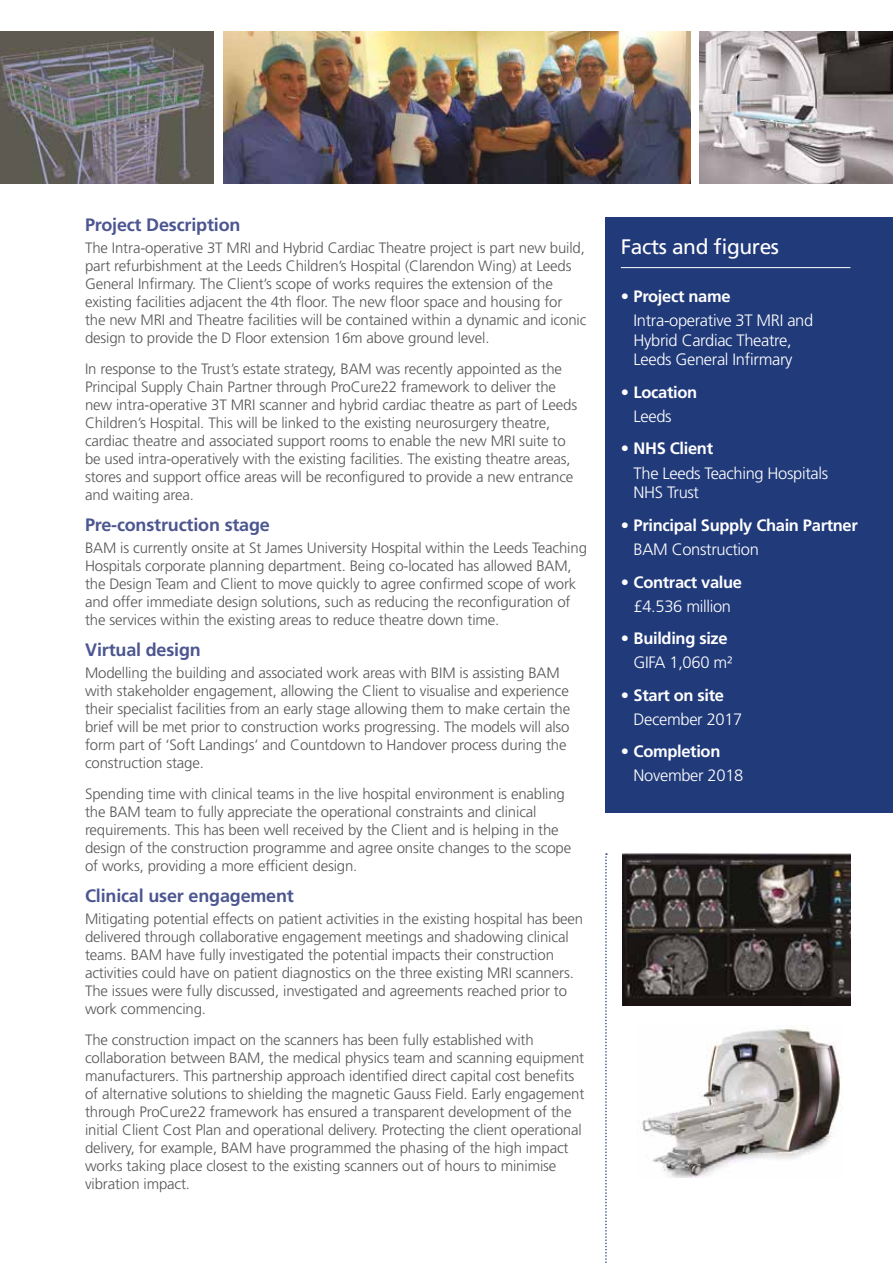
<style>
.page{position:relative;width:893px;height:1263px;background:#fff}
.page>*{position:absolute;margin:0;border:0;box-sizing:border-box;transform-origin:0 0}
.t1{font:21px "Frutiger";letter-spacing:-.02em;color:#fff}
.Sub_Heading{font:700 18px "Frutiger";letter-spacing:-.01em;color:#4c5690}
.t2{font:300 16.5px/19.8px "Frutiger";letter-spacing:-.02em;color:#fff}
.t3{font:700 16.5px "Frutiger";letter-spacing:-.02em;color:#fff}
.Body_Copy{font:300 15px/18px "Frutiger";letter-spacing:-.01em;color:#575756}
</style>
<div class="page">
<div style="left:606px;top:217px;width:287px;height:595px;background:#213a7a"></div>
<hr style="left:621px;top:267px;width:229px;height:1px;background:#fff">
<svg style="left:605px;top:853px;width:2px;height:410px"></svg>
<img style="left:224px;top:31px;width:466px;height:152px">
<img style="left:622px;top:853px;width:228px;height:152px">
<img style="left:0;top:31px;width:214px;height:152px">
<img style="left:640px;top:1026px;width:201px;height:152px">
<img style="left:700px;top:31px;width:193px;height:152px">
<p class="Sub_Heading" style="left:85px;top:214px;width:157px">Project Description</p>
<p class="Body_Copy" style="left:85px;top:239px;width:503px">The Intra-operative 3T MRI and Hybrid Cardiac Theatre project is part new build, part refurbishment at the Leeds Children’s Hospital (Clarendon Wing) at Leeds General Infirmary. The Client’s scope of works requires the extension of the existing facilities adjacent the 4th floor. The new floor space and housing for the new MRI and Theatre facilities will be contained within a dynamic and iconic design to provide the D Floor extension 16m above ground level.</p>
<p class="Body_Copy" style="left:85px;top:360px;width:494px">In response to the Trust’s estate strategy, BAM was recently appointed as the Principal Supply Chain Partner through ProCure22 framework to deliver the new intra-operative 3T MRI scanner and hybrid cardiac theatre as part of Leeds Children’s Hospital. This will be linked to the existing neurosurgery theatre, cardiac theatre and associated support rooms to enable the new MRI suite to be used intra-operatively with the existing facilities. The existing theatre areas, stores and support office areas will be reconfigured to provide a new entrance and waiting area.</p>
<p class="Sub_Heading" style="left:85px;top:514px;width:186px">Pre-construction stage</p>
<p class="Body_Copy" style="left:85px;top:539px;width:503px">BAM is currently onsite at St James University Hospital within the Leeds Teaching Hospitals corporate planning department. Being co-located has allowed BAM, the Design Team and Client to move quickly to agree confirmed scope of work and offer immediate design solutions, such as reducing the reconfiguration of the services within the existing areas to reduce theatre down time.</p>
<p class="Sub_Heading" style="left:85px;top:639px;width:117px">Virtual design</p>
<p class="Body_Copy" style="left:85px;top:664px;width:487px">Modelling the building and associated work areas with BIM is assisting BAM with stakeholder engagement, allowing the Client to visualise and experience their specialist facilities from an early stage allowing them to make certain the brief will be met prior to construction works progressing. The models will also form part of ‘Soft Landings’ and Countdown to Handover process during the construction stage.</p>
<p class="Body_Copy" style="left:85px;top:784px;width:488px">Spending time with clinical teams in the live hospital environment is enabling the BAM team to fully appreciate the operational constraints and clinical requirements. This has been well received by the Client and is helping in the design of the construction programme and agree onsite changes to the scope of works, providing a more efficient design.</p>
<p class="Sub_Heading" style="left:85px;top:885px;width:210px">Clinical user engagement</p>
<p class="Body_Copy" style="left:85px;top:909px;width:500px">Mitigating potential effects on patient activities in the existing hospital has been delivered through collaborative engagement meetings and shadowing clinical teams. BAM have fully investigated the potential impacts their construction activities could have on patient diagnostics on the three existing MRI scanners.<br>The issues were fully discussed, investigated and agreements reached prior to work commencing.</p>
<p class="Body_Copy" style="left:85px;top:1030px;width:501px">The construction impact on the scanners has been fully established with collaboration between BAM, the medical physics team and scanning equipment manufacturers. This partnership approach identified direct capital cost benefits of alternative solutions to shielding the magnetic Gauss Field. Early engagement through ProCure22 framework has ensured a transparent development of the initial Client Cost Plan and operational delivery. Protecting the client operational delivery, for example, BAM have programmed the phasing of the high impact works taking place closest to the existing scanners out of hours to minimise vibration impact.</p>
<p class="t1" style="left:621px;top:235px;width:160px">Facts and figures</p>
<p class="t3" style="left:621px;top:286px;width:111px">• Project name</p>
<p class="t2" style="left:634px;top:310px;width:181px">Intra-operative 3T MRI and<br>Hybrid Cardiac Theatre,<br>Leeds General Infirmary</p>
<p class="t3" style="left:621px;top:382px;width:78px">• Location</p>
<p class="t2" style="left:634px;top:406px;width:40px">Leeds</p>
<p class="t3" style="left:621px;top:439px;width:94px">• NHS Client</p>
<p class="t2" style="left:634px;top:463px;width:196px">The Leeds Teaching Hospitals<br>NHS Trust</p>
<p class="t3" style="left:621px;top:515px;width:239px">• Principal Supply Chain Partner</p>
<p class="t2" style="left:634px;top:539px;width:127px">BAM Construction</p>
<p class="t3" style="left:621px;top:572px;width:123px">• Contract value</p>
<p class="t2" style="left:634px;top:596px;width:99px">£4.536 million</p>
<p class="t3" style="left:621px;top:629px;width:108px">• Building size</p>
<p class="t2" style="left:634px;top:652px;width:101px">GIFA 1,060 m²</p>
<p class="t3" style="left:621px;top:685px;width:105px">• Start on site</p>
<p class="t2" style="left:634px;top:709px;width:110px">December 2017</p>
<p class="t3" style="left:621px;top:742px;width:101px">• Completion</p>
<p class="t2" style="left:634px;top:766px;width:111px">November 2018</p>
</div>
